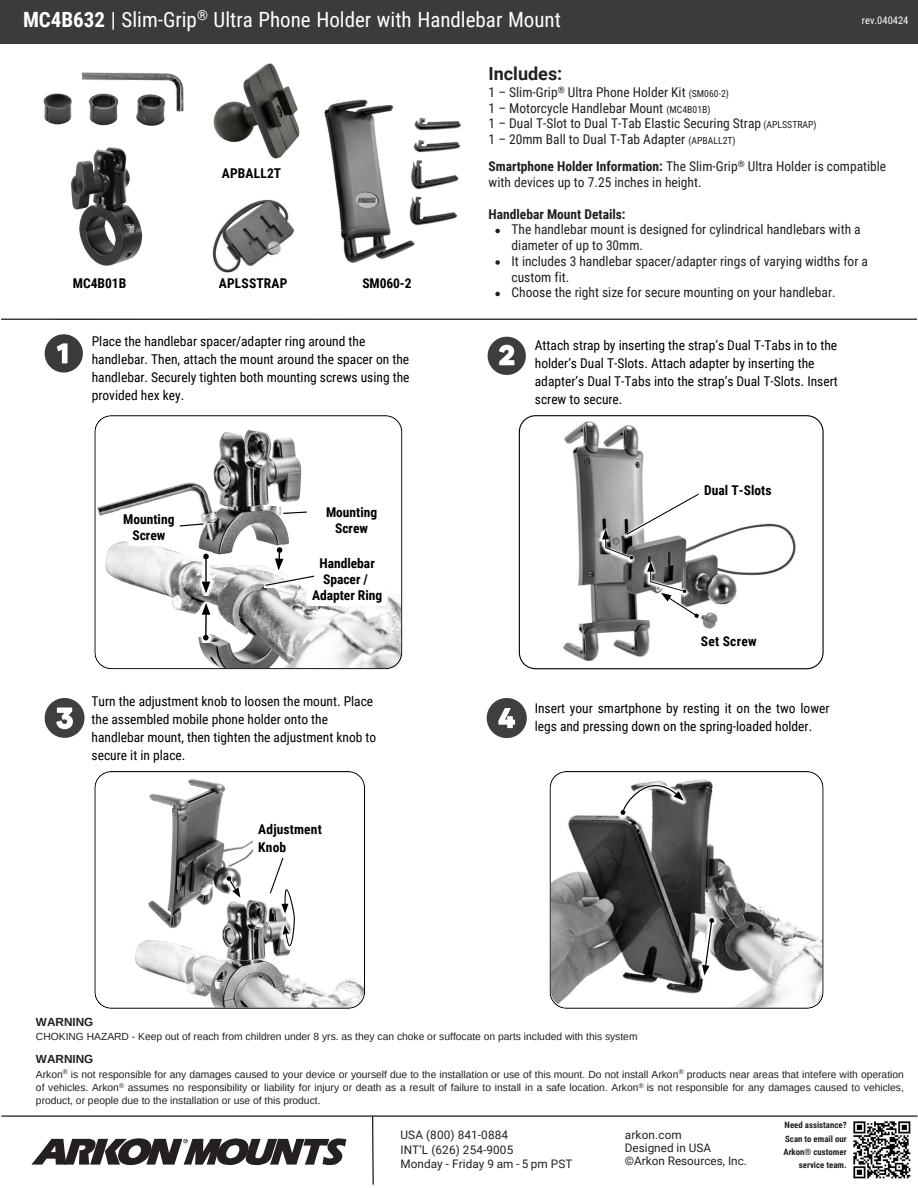
<style>
.page{position:relative;width:918px;height:1188px;background:#fff}
.page>*{position:absolute;margin:0;border:0;box-sizing:border-box;transform-origin:0 0}
.t1{font:21px "Roboto Condensed";color:#fff}
.t2{font:700 18px "Roboto";color:#231f20}
.t3{font:13.5px/18px "Roboto Condensed";color:#000}
.t4{font:13.5px/15.8px "Roboto Condensed";color:#231f20}
.t5{font:700 13.5px/15.8px "Roboto Condensed";color:#000;text-align:center}
.t6{font:700 13.5px "Roboto Condensed";color:#231f20}
.t7{font:11.7px/13.2px "Roboto";letter-spacing:.005em;color:#231f20}
.t8{font:700 11.7px "Arimo";color:#231f20}
.t9{font:10.5px "Roboto Condensed";color:#fff}
.t10{font:10.35px/13.2px "Arimo";color:#231f20;text-align:justify}
.t11{font:700 8.85px/13.2px "Roboto Condensed";color:#231f20;text-align:right}
.s1{font-weight:700}
.s2{font-size:9.75px}
</style>
<div class="page">
<hr style="left:54px;top:320px;width:809px;height:1px;background:#000">
<img style="left:324px;top:99px;width:138px;height:164px">
<img style="left:43px;top:93px;width:29px;height:32px">
<img style="left:81px;top:72px;width:103px;height:54px">
<img style="left:71px;top:147px;width:72px;height:119px">
<img style="left:214px;top:63px;width:85px;height:96px">
<img style="left:213px;top:199px;width:81px;height:73px">
<svg style="left:94px;top:415px;width:308px;height:254px"></svg>
<svg style="left:202px;top:554px;width:8px;height:39px"></svg>
<svg style="left:202px;top:603px;width:8px;height:38px"></svg>
<img style="left:307px;top:503px;width:86px;height:18px">
<img style="left:123px;top:506px;width:53px;height:3px">
<img style="left:204px;top:520px;width:1px;height:13px">
<svg style="left:283px;top:512px;width:24px;height:2px"></svg>
<img style="left:265px;top:575px;width:1px;height:12px">
<div style="left:0;top:0;width:918px;height:43px;background:#393b3d"></div>
<svg style="left:31px;top:1138px;width:315px;height:27px"></svg>
<img style="left:845px;top:1115px;width:73px;height:64px">
<hr style="left:1px;top:1116px;width:916px;height:1px;background:#000">
<svg style="left:371px;top:1115px;width:3px;height:70px"></svg>
<hr style="left:1px;top:319px;width:916px;height:1px;background:#000">
<svg style="left:45px;top:334px;width:38px;height:39px"></svg>
<svg style="left:488px;top:337px;width:38px;height:38px"></svg>
<svg style="left:519px;top:415px;width:305px;height:254px"></svg>
<svg style="left:118px;top:509px;width:86px;height:37px"></svg>
<svg style="left:266px;top:547px;width:122px;height:59px"></svg>
<svg style="left:696px;top:630px;width:66px;height:22px"></svg>
<svg style="left:602px;top:480px;width:175px;height:138px"></svg>
<svg style="left:495px;top:229px;width:5px;height:4px"></svg>
<svg style="left:495px;top:260px;width:5px;height:5px"></svg>
<svg style="left:495px;top:292px;width:5px;height:4px"></svg>
<svg style="left:321px;top:502px;width:62px;height:37px"></svg>
<svg style="left:45px;top:698px;width:39px;height:39px"></svg>
<svg style="left:94px;top:771px;width:271px;height:237px"></svg>
<img style="left:278px;top:946px;width:19px;height:3px">
<img style="left:223px;top:874px;width:20px;height:26px">
<svg style="left:227px;top:876px;width:13px;height:22px"></svg>
<svg style="left:253px;top:819px;width:74px;height:127px"></svg>
<svg style="left:487px;top:698px;width:40px;height:40px"></svg>
<svg style="left:550px;top:771px;width:274px;height:237px"></svg>
<img style="left:697px;top:916px;width:20px;height:63px">
<svg style="left:702px;top:918px;width:12px;height:57px"></svg>
<img style="left:616px;top:782px;width:70px;height:38px">
<svg style="left:620px;top:785px;width:64px;height:30px"></svg>
<h5 class="t1" style="left:23px;top:7px;width:539px"><span class="s1">MC4B632</span> | Slim-Grip<sup>®</sup> Ultra Phone Holder with Handlebar Mount</h5>
<p class="t9" style="left:862px;top:15px;width:48px">rev.040424</p>
<p class="t5" style="left:73px;top:275px;width:55px">MC4B01B</p>
<p class="t5" style="left:222px;top:165px;width:61px">APBALL2T</p>
<h5 class="t5" style="left:219px;top:275px;width:70px">APLSSTRAP</h5>
<p class="t5" style="left:362px;top:275px;width:51px">SM060-2</p>
<p class="t2" style="left:489px;top:63px;width:75px">Includes:</p>
<p class="t4" style="left:489px;top:84px;width:330px">1 – Slim-Grip<sup>®</sup> Ultra Phone Holder Kit <span class="s2">(SM060-2)<br></span>1 – Motorcycle Handlebar Mount <span class="s2">(MC4B01B)<br></span>1 – Dual T-Slot to Dual T-Tab Elastic Securing Strap <span class="s2">(APLSSTRAP)<br></span>1 – 20mm Ball to Dual T-Tab Adapter <span class="s2">(APBALL2T)</span></p>
<p class="t4" style="left:489px;top:159px;width:399px"><span class="s1">Smartphone Holder Information:</span> The Slim-Grip<sup>®</sup> Ultra Holder is compatible with devices up to 7.25 inches in height.</p>
<p class="t6" style="left:489px;top:206px;width:139px">Handlebar Mount Details:</p>
<p class="t4" style="left:512px;top:222px;width:351px">The handlebar mount is designed for cylindrical handlebars with a diameter of up to 30mm.</p>
<h4 class="t4" style="left:512px;top:253px;width:358px">It includes 3 handlebar spacer/adapter rings of varying widths for a custom fit.</h4>
<p class="t4" style="left:512px;top:285px;width:326px">Choose the right size for secure mounting on your handlebar.</p>
<h4 class="t3" style="left:92px;top:333px;width:319px">Place the handlebar spacer/adapter ring around the handlebar. Then, attach the mount around the spacer on the handlebar. Securely tighten both mounting screws using the provided hex key.</h4>
<p class="t3" style="left:535px;top:337px;width:304px">Attach strap by inserting the strap’s Dual T-Tabs in to the holder’s Dual T-Slots. Attach adapter by inserting the adapter’s Dual T-Tabs into the strap’s Dual T-Slots. Insert screw to secure.</p>
<p class="t5" style="left:123px;top:511px;width:53px">Mounting<br>Screw</p>
<h5 class="t5" style="left:326px;top:505px;width:53px">Mounting<br>Screw</h5>
<p class="t5" style="left:312px;top:556px;width:72px">Handlebar<br>Spacer /<br>Adapter Ring</p>
<p class="t3" style="left:92px;top:692px;width:286px">Turn the adjustment knob to loosen the mount. Place the assembled mobile phone holder onto the handlebar mount, then tighten the adjustment knob to secure it in place.</p>
<p class="t5" style="left:258px;top:820px;width:65px;line-height:18px;text-align:left">Adjustment<br>Knob</p>
<h4 class="t5" style="left:704px;top:482px;width:69px">Dual T-Slots</h4>
<p class="t5" style="left:701px;top:633px;width:57px">Set Screw</p>
<p class="t3" style="left:535px;top:700px;width:296px">Insert your smartphone by resting it on the two lower legs and pressing down on the spring-loaded holder.</p>
<p class="t8" style="left:36px;top:1016px;width:59px">WARNING</p>
<p class="t10" style="left:36px;top:1030px;width:603px">CHOKING HAZARD - Keep out of reach from children under 8 yrs. as they can choke or suffocate on parts included with this system</p>
<p class="t8" style="left:36px;top:1053px;width:59px">WARNING</p>
<p class="t10" style="left:36px;top:1067px;width:869px">Arkon<sup>®</sup> is not responsible for any damages caused to your device or yourself due to the installation or use of this mount. Do not install Arkon<sup>®</sup> products near areas that intefere with operation of vehicles. Arkon<sup>®</sup> assumes no responsibility or liability for injury or death as a result of failure to install in a safe location. Arkon<sup>®</sup> is not responsible for any damages caused to vehicles, product, or people due to the installation or use of this product.</p>
<p class="t7" style="left:400px;top:1129px;width:109px">USA (800) 841-0884</p>
<h4 class="t7" style="left:400px;top:1143px;width:114px">INT’L (626) 254-9005</h4>
<p class="t7" style="left:400px;top:1158px;width:174px">Monday - Friday 9 am - 5 pm PST</p>
<p class="t7" style="left:625px;top:1128px;width:58px">arkon.com</p>
<p class="t7" style="left:625px;top:1141px;width:124px">Designed in USA ©Arkon Resources, Inc.</p>
<p class="t11" style="left:783px;top:1119px;width:65px">Need assistance?<br>Scan to email our<br>Arkon® customer service team.</p>
</div>
